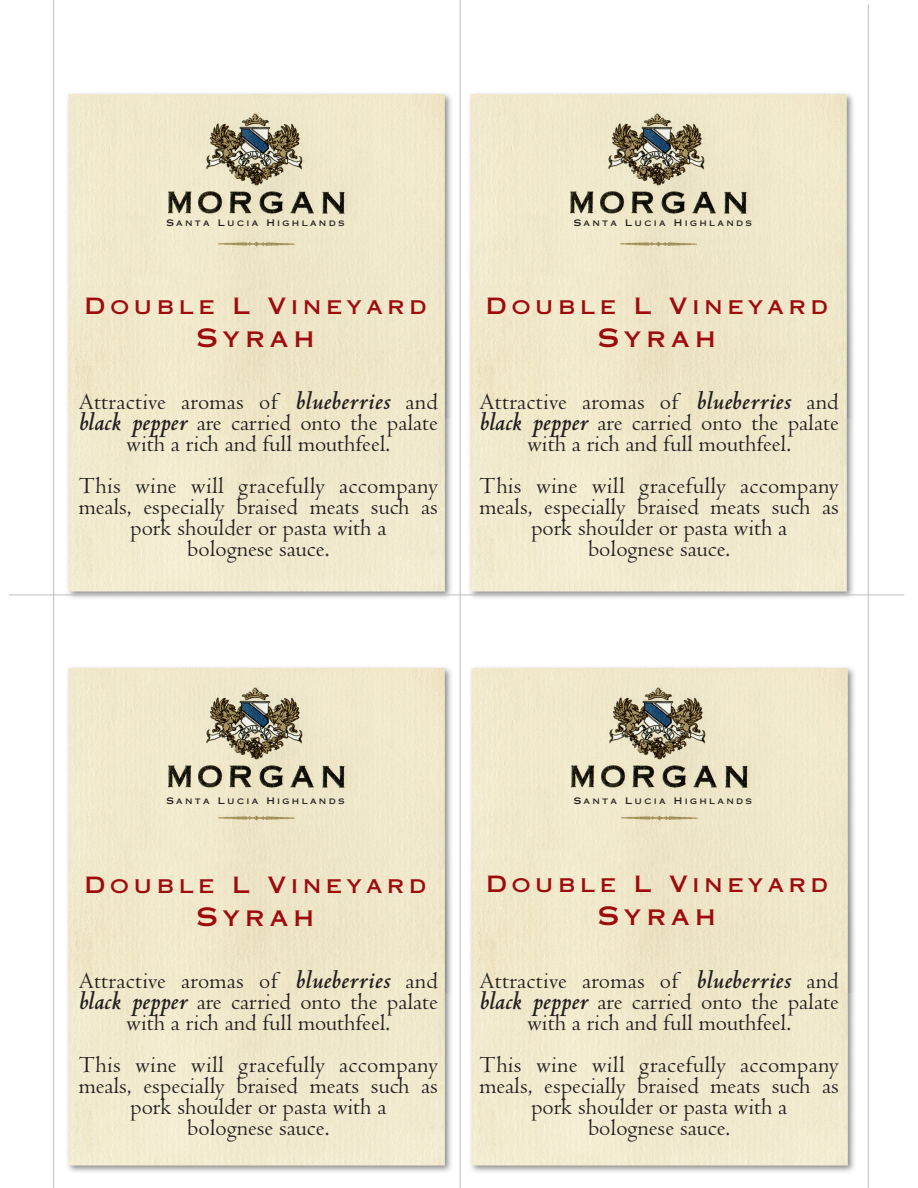
<style>
.page{position:relative;width:918px;height:1188px;background:#fff}
.page>*{position:absolute;margin:0;border:0;box-sizing:border-box;transform-origin:0 0}
.t1{font:25.5px "Copperplate Gothic Std 31 AB";letter-spacing:.2em;color:#9e0b0f}
.t2{font:24px/21px "Centaur";color:#231f20;text-align:center}
.t3{font:22.5px "Copperplate Gothic Std 31 AB";letter-spacing:.2em;color:#9e0b0f}
.t4{font:9px "Copperplate Gothic Std 31 AB";letter-spacing:.26em;color:#231f20}
.s1{font-weight:700;font-style:italic;font-size:27px}
</style>
<div class="page">
<img style="left:461px;top:93px;width:401px;height:505px">
<img style="left:470px;top:667px;width:385px;height:505px">
<img style="left:55px;top:80px;width:405px;height:527px">
<img style="left:67px;top:654px;width:393px;height:527px">
<hr style="left:53px;top:0;width:1px;height:1188px;background:#bcbec0">
<hr style="left:868px;top:4px;width:1px;height:1184px;background:#bcbec0">
<hr style="left:9px;top:595px;width:895px;height:1px;background:#bcbec0">
<hr style="left:460px;top:0;width:1px;height:1188px;background:#bcbec0">
<p class="t4" style="left:166px;top:217px;width:180px">Santa Lucia Highlands</p>
<p class="t3" style="left:85px;top:293px;width:343px">Double L Vineyard</p>
<p class="t1" style="left:197px;top:323px;width:120px">Syrah</p>
<p class="t2" style="left:79px;top:392px;width:361px">Attractive aromas of <span class="s1">blueberries</span> and <span class="s1">black pepper</span> are carried onto the palate with a rich and full mouthfeel.</p>
<p class="t2" style="left:79px;top:476px;width:361px">This wine will gracefully accompany meals, especially braised meats such as pork shoulder or pasta with a<br>bolognese sauce.</p>
<p class="t4" style="left:574px;top:217px;width:180px">Santa Lucia Highlands</p>
<p class="t3" style="left:486px;top:293px;width:343px">Double L Vineyard</p>
<p class="t1" style="left:598px;top:323px;width:120px">Syrah</p>
<p class="t2" style="left:480px;top:392px;width:361px">Attractive aromas of <span class="s1">blueberries</span> and <span class="s1">black pepper</span> are carried onto the palate with a rich and full mouthfeel.</p>
<p class="t2" style="left:480px;top:476px;width:361px">This wine will gracefully accompany meals, especially braised meats such as pork shoulder or pasta with a<br>bolognese sauce.</p>
<p class="t4" style="left:166px;top:795px;width:180px">Santa Lucia Highlands</p>
<p class="t3" style="left:85px;top:872px;width:343px">Double L Vineyard</p>
<p class="t1" style="left:196px;top:902px;width:120px">Syrah</p>
<p class="t2" style="left:79px;top:971px;width:361px">Attractive aromas of <span class="s1">blueberries</span> and <span class="s1">black pepper</span> are carried onto the palate with a rich and full mouthfeel.</p>
<p class="t2" style="left:79px;top:1055px;width:361px">This wine will gracefully accompany meals, especially braised meats such as pork shoulder or pasta with a<br>bolognese sauce.</p>
<p class="t4" style="left:574px;top:795px;width:180px">Santa Lucia Highlands</p>
<p class="t3" style="left:486px;top:870px;width:343px">Double L Vineyard</p>
<p class="t1" style="left:598px;top:900px;width:120px">Syrah</p>
<p class="t2" style="left:480px;top:971px;width:361px">Attractive aromas of <span class="s1">blueberries</span> and <span class="s1">black pepper</span> are carried onto the palate with a rich and full mouthfeel.</p>
<p class="t2" style="left:480px;top:1055px;width:361px">This wine will gracefully accompany meals, especially braised meats such as pork shoulder or pasta with a<br>bolognese sauce.</p>
</div>
